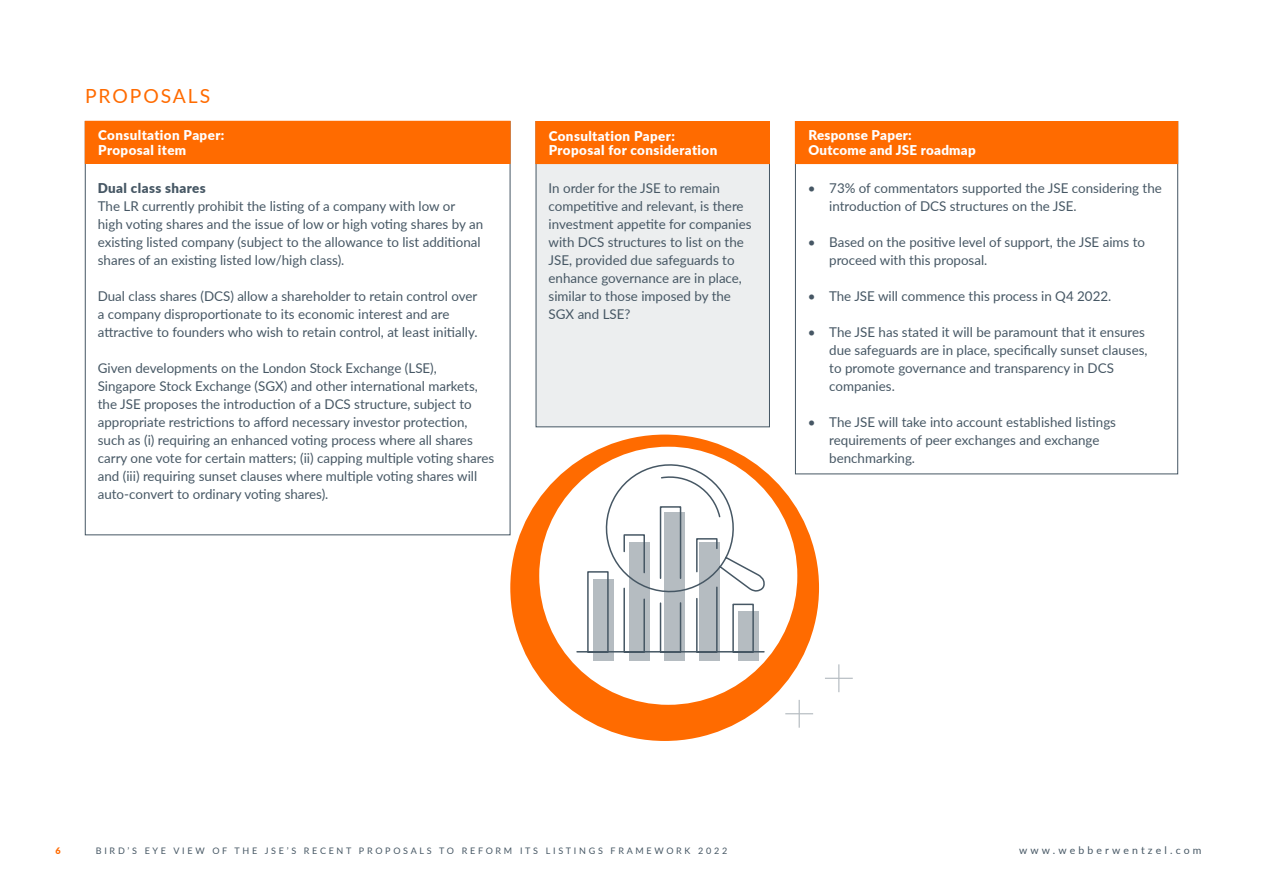
<style>
.page{position:relative;width:1263px;height:893px;background:#fff}
.page>*{position:absolute;margin:0;border:0;box-sizing:border-box;transform-origin:0 0}
.t1{font:19.5px "Lato";letter-spacing:.1em;color:#ff6b00}
.t2{font:13.5px/18px "Lato";color:#465764}
.t3{font:900 13.5px/15px "Lato";letter-spacing:.03em;color:#fff}
.t4{font:900 13.5px "Lato";letter-spacing:.03em;color:#465764}
.t5{font:10.5px "Lato";letter-spacing:.3em;color:#465764}
.t6{font:9px "Lato";letter-spacing:.3em;color:#465764}
.t7{font:900 9px "Lato";color:#ff6b00}
</style>
<div class="page">
<div style="left:536px;top:163px;width:234px;height:264px;background:#eceeef"></div>
<div style="left:536px;top:121px;width:234px;height:306px;border:1px solid #465764"></div>
<div style="left:85px;top:121px;width:425px;height:42px;background:#ff6b00"></div>
<div style="left:85px;top:121px;width:425px;height:43px;border:1px solid #ff6b00"></div>
<div style="left:536px;top:121px;width:233px;height:43px;background:#ff6b00"></div>
<div style="left:795px;top:121px;width:383px;height:43px;background:#ff6b00"></div>
<div style="left:510px;top:435px;width:309px;height:306px;background:#ff6b00;border-radius:50%"></div>
<div style="left:539px;top:447px;width:258px;height:258px;background:#fff;border-radius:50%"></div>
<div style="left:593px;top:580px;width:20px;height:81px;background:#b5bcc1"></div>
<div style="left:738px;top:612px;width:21px;height:49px;background:#b5bcc1"></div>
<div style="left:630px;top:542px;width:20px;height:119px;background:#b5bcc1"></div>
<div style="left:700px;top:542px;width:20px;height:119px;background:#b5bcc1"></div>
<div style="left:665px;top:513px;width:20px;height:148px;background:#b5bcc1"></div>
<svg style="left:575px;top:456px;width:191px;height:197px"></svg>
<svg style="left:825px;top:664px;width:28px;height:28px"></svg>
<svg style="left:785px;top:700px;width:28px;height:28px"></svg>
<h1 class="t1" style="left:85px;top:82px;width:127px">PROPOSALS</h1>
<p class="t3" style="left:98px;top:127px;width:128px">Consultation Paper:<br>Proposal item</p>
<p class="t3" style="left:549px;top:129px;width:170px;line-height:13.5px">Consultation Paper:<br>Proposal for consideration</p>
<p class="t3" style="left:808px;top:127px;width:169px">Response Paper:<br>Outcome and JSE roadmap</p>
<p class="t4" style="left:98px;top:178px;width:110px">Dual class shares</p>
<p class="t2" style="left:98px;top:197px;width:387px">The LR currently prohibit the listing of a company with low or high voting shares and the issue of low or high voting shares by an existing listed company (subject to the allowance to list additional shares of an existing listed low/high class).</p>
<p class="t2" style="left:98px;top:287px;width:381px">Dual class shares (DCS) allow a shareholder to retain control over a company disproportionate to its economic interest and are attractive to founders who wish to retain control, at least initially.</p>
<p class="t2" style="left:98px;top:359px;width:398px">Given developments on the London Stock Exchange (LSE), Singapore Stock Exchange (SGX) and other international markets, the JSE proposes the introduction of a DCS structure, subject to appropriate restrictions to afford necessary investor protection, such as (i) requiring an enhanced voting process where all shares carry one vote for certain matters; (ii) capping multiple voting shares and (iii) requiring sunset clauses where multiple voting shares will auto-convert to ordinary voting shares).</p>
<p class="t2" style="left:549px;top:179px;width:205px">In order for the JSE to remain competitive and relevant, is there investment appetite for companies with DCS structures to list on the<br>JSE, provided due safeguards to enhance governance are in place, similar to those imposed by the<br>SGX and LSE?</p>
<p class="t2" style="left:829px;top:179px;width:334px;text-indent:-21px">• 73% of commentators supported the JSE considering the introduction of DCS structures on the JSE.</p>
<p class="t2" style="left:829px;top:233px;width:317px;text-indent:-21px">• Based on the positive level of support, the JSE aims to proceed with this proposal.</p>
<p class="t2" style="left:808px;top:287px;width:305px">• The JSE will commence this process in Q4 2022.</p>
<p class="t2" style="left:829px;top:323px;width:320px;text-indent:-21px">• The JSE has stated it will be paramount that it ensures due safeguards are in place, specifically sunset clauses, to promote governance and transparency in DCS companies.</p>
<p class="t2" style="left:829px;top:413px;width:288px;text-indent:-21px">• The JSE will take into account established listings requirements of peer exchanges and exchange benchmarking.</p>
<p class="t7" style="left:55px;top:844px;width:7px">6</p>
<p class="t6" style="left:96px;top:845px;width:633px">BIRD’S EYE VIEW OF THE JSE’S RECENT PROPOSALS TO REFORM ITS LISTINGS FRAMEWORK 2022</p>
<p class="t5" style="left:1019px;top:843px;width:184px">www.webberwentzel.com</p>
</div>
